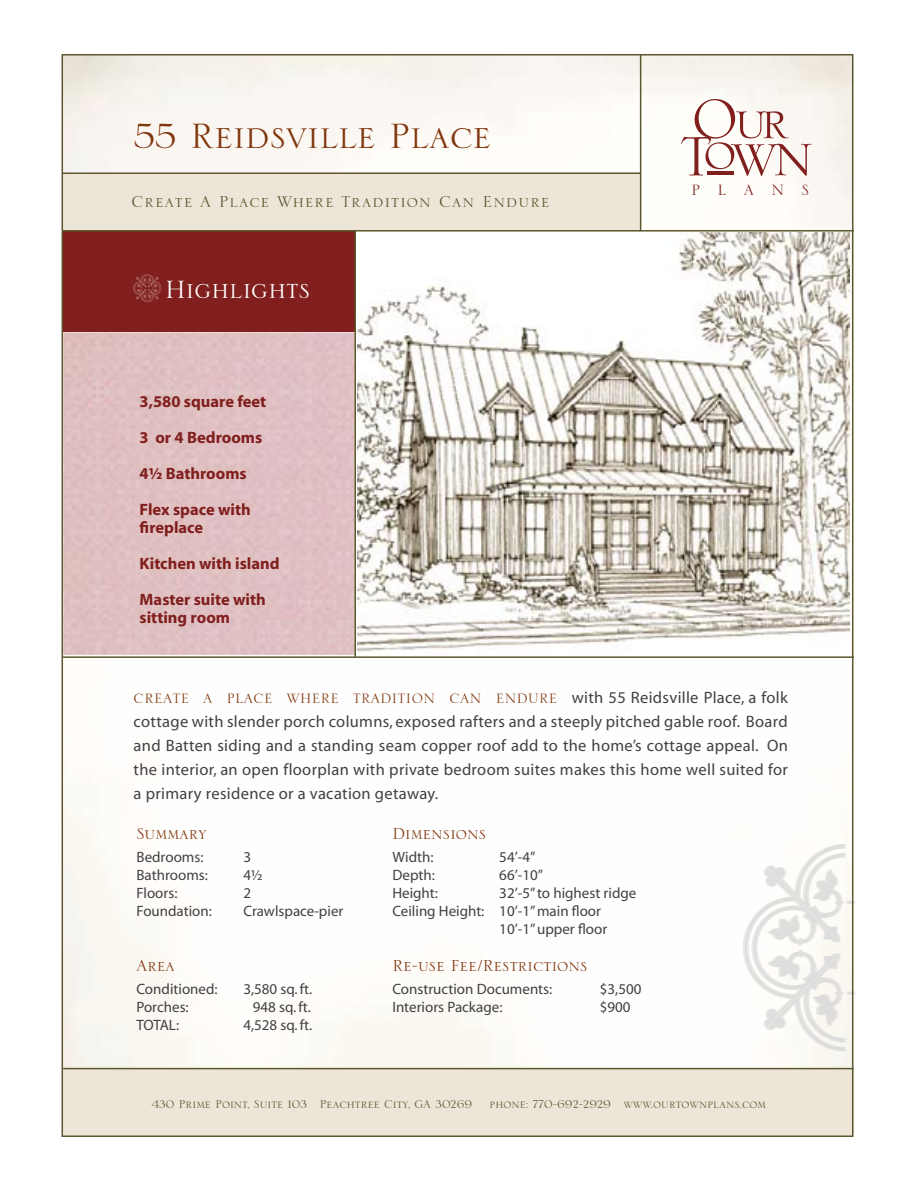
<style>
.page{position:relative;width:918px;height:1188px;background:#fff}
.page>*{position:absolute;margin:0;border:0;box-sizing:border-box;transform-origin:0 0}
.t1{font:73.8px "Serlio LH";color:#801f1d}
.t2{font:62.85px "Serlio LH";color:#801f1d}
.t3{font:46.5px "Serlio LH";color:#80350c}
.t4{font:33px "Serlio LH";color:#fff}
.t5{font:21px "Serlio LH";color:#80350c}
.t6{font:21px "Serlio LH";letter-spacing:.05em;color:#5b562d}
.t7{font:19.65px "Serlio LH";letter-spacing:.875em;color:#801f1d}
.t8{font:18px "Serlio LH";letter-spacing:.02em;color:#80350c}
.t9{font:16.5px/24px "Myriad";letter-spacing:.02em;color:#414042;text-align:justify}
.t10{font:700 16.5px/36px "Myriad";color:#801f1d}
.t11{font:15px/18px "Myriad";color:#414042}
.t12{font:15px "Serlio LH";color:#5b562d}
.s1{font-size:73.8px}
.s2{font-family:"Myriad";font-size:16.5px;color:#414042}
</style>
<div class="page">
<img style="left:65px;top:57px;width:785px;height:173px">
<div style="left:63px;top:230px;width:293px;height:102px;background:#801f1d"></div>
<svg style="left:133px;top:274px;width:28px;height:28px"></svg>
<div style="left:65px;top:333px;width:289px;height:322px;background:#dfc0c1"></div>
<div style="left:62px;top:1069px;width:792px;height:68px;background:#ede5d7"></div>
<img style="left:743px;top:948px;width:23px;height:80px">
<hr style="left:63px;top:1068px;width:791px;height:1px;background:#5b562d">
<hr style="left:62px;top:656px;width:792px;height:2px;background:#5b562d">
<hr style="left:354px;top:231px;width:2px;height:426px;background:#5b562d">
<div style="left:63px;top:173px;width:577px;height:58px;background:#ede5d7"></div>
<hr style="left:63px;top:230px;width:791px;height:2px;background:#5b562d">
<hr style="left:62px;top:172px;width:579px;height:2px;background:#5b562d">
<hr style="left:640px;top:54px;width:1px;height:177px;background:#5b562d">
<hr style="left:708px;top:172px;width:26px;height:3px;background:#801f1d">
<img style="left:744px;top:869px;width:96px;height:143px">
<img style="left:769px;top:941px;width:29px;height:3px">
<img style="left:770px;top:844px;width:76px;height:98px">
<img style="left:767px;top:844px;width:77px;height:97px">
<img style="left:820px;top:869px;width:22px;height:32px">
<img style="left:814px;top:870px;width:27px;height:31px">
<svg style="left:744px;top:948px;width:12px;height:1px"></svg>
<img style="left:769px;top:952px;width:29px;height:3px">
<svg style="left:798px;top:938px;width:5px;height:15px"></svg>
<img style="left:771px;top:953px;width:75px;height:98px">
<img style="left:767px;top:955px;width:77px;height:96px">
<img style="left:814px;top:996px;width:28px;height:30px">
<img style="left:814px;top:994px;width:27px;height:31px">
<svg style="left:835px;top:991px;width:20px;height:5px"></svg>
<svg style="left:835px;top:901px;width:20px;height:4px"></svg>
<img style="left:357px;top:232px;width:493px;height:423px">
<h3 class="t3" style="left:134px;top:113px;width:360px">55 Reidsville Place</h3>
<p class="t6" style="left:131px;top:192px;width:420px">Create A Place Where Tradition Can Endure</p>
<h3 class="t4" style="left:165px;top:273px;width:147px">Highlights</h3>
<p class="t10" style="left:140px;top:384px;width:128px">3,580 square feet<br>3 or 4 Bedrooms<br>4½ Bathrooms<br>Flex space with</p>
<p class="t10" style="left:140px;top:510px;width:142px">fireplace<br>Kitchen with island<br>Master suite with</p>
<p class="t10" style="left:140px;top:600px;width:92px">sitting room</p>
<h2 class="t2" style="left:692px;top:91px;width:100px"><sub>o</sub><span class="s1">O</span>ur</h2>
<p class="t7" style="left:692px;top:180px;width:119px">PLANS</p>
<h1 class="t1" style="left:680px;top:120px;width:136px">T wn</h1>
<p class="t8" style="left:134px;top:690px;width:656px">CREATE A PLACE WHERE TRADITION CAN ENDURE <span class="s2">with 55 Reidsville Place, a folk</span></p>
<p class="t9" style="left:134px;top:710px;width:656px">cottage with slender porch columns, exposed rafters and a steeply pitched gable roof. Board and Batten siding and a standing seam copper roof add to the home’s cottage appeal. On the interior, an open floorplan with private bedroom suites makes this home well suited for a primary residence or a vacation getaway.</p>
<p class="t5" style="left:136px;top:823px;width:72px">Summary</p>
<p class="t11" style="left:136px;top:848px;width:77px">Bedrooms:<br>Bathrooms:<br>Floors:<br>Foundation:</p>
<p class="t11" style="left:243px;top:848px;width:102px">3<br>4½<br>2<br>Crawlspace-pier</p>
<p class="t5" style="left:136px;top:955px;width:40px">Area</p>
<p class="t11" style="left:136px;top:980px;width:83px">Conditioned:<br>Porches:<br>TOTAL:</p>
<p class="t11" style="left:243px;top:980px;width:70px;text-align:center">3,580 sq. ft.<br>948 sq. ft.<br>4,528 sq. ft.</p>
<p class="t5" style="left:392px;top:823px;width:95px">Dimensions</p>
<p class="t11" style="left:392px;top:848px;width:93px">Width:<br>Depth:<br>Height:<br>Ceiling Height:</p>
<p class="t11" style="left:499px;top:848px;width:139px">54’-4”<br>66’-10”<br>32’-5” to highest ridge<br>10’-1” main floor<br>10’-1” upper floor</p>
<p class="t5" style="left:392px;top:955px;width:197px">Re-use Fee/Restrictions</p>
<p class="t11" style="left:392px;top:980px;width:161px">Construction Documents:<br>Interiors Package:</p>
<p class="t11" style="left:600px;top:980px;width:43px">$3,500 $900</p>
<p class="t12" style="left:152px;top:1096px;width:616px">430 Prime Point, Suite 103 Peachtree City, GA 30269 phone: 770-692-2929 www.ourtownplans.com</p>
</div>
